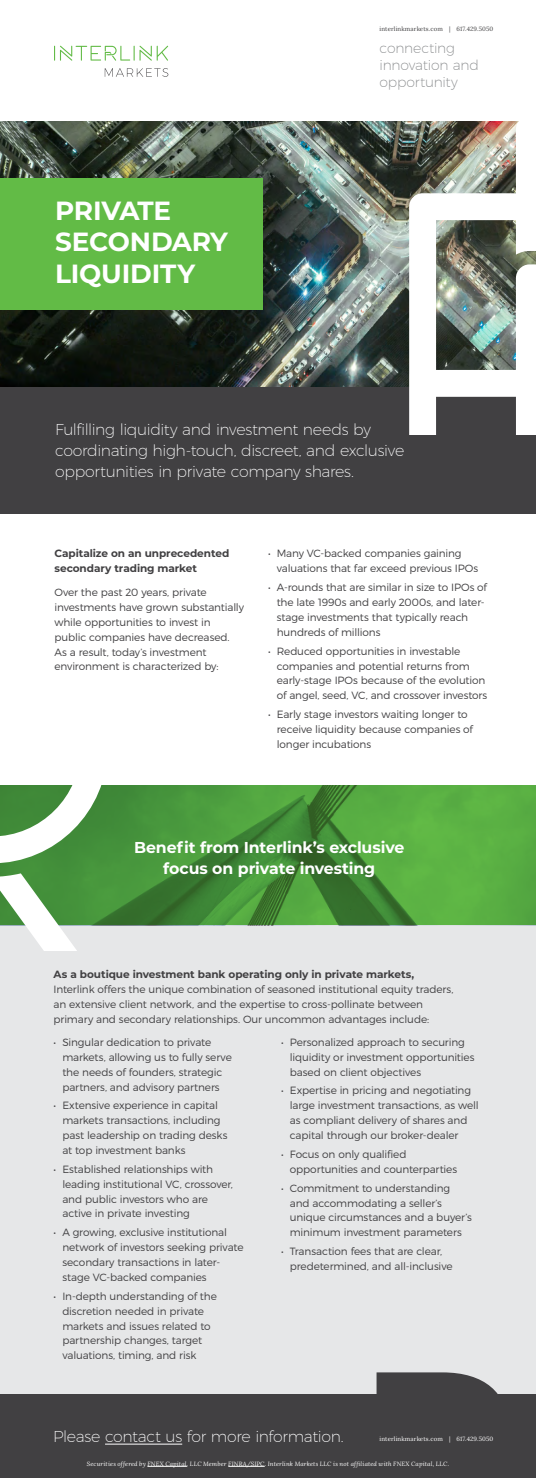
<style>
.page{position:relative;width:536px;height:1478px;background:#fff}
.page>*{position:absolute;margin:0;border:0;box-sizing:border-box;transform-origin:0 0}
.t1{font:700 26.25px/31.5px "Montserrat";letter-spacing:-.01em;color:#fff}
.t2{font:200 15.75px/21px "Montserrat";letter-spacing:-.02em;color:#fff}
.t3{font:700 15.75px/21px "Montserrat";letter-spacing:-.01em;color:#fff;text-align:center}
.t4{font:200 14px/16.8px "Montserrat";letter-spacing:-.015em;color:#86888a}
.t5{font:300 10.5px/14.9px "Montserrat";letter-spacing:-.01em;color:#414042}
.t6{font:700 10.5px/14.9px "Montserrat";letter-spacing:-.005em;color:#414042}
.t7{font:italic 6.12px "Lora";letter-spacing:.025em;color:#fff}
.t8{font:6.12px "Lora";letter-spacing:.015em;color:#414042}
.t9{font:6.12px "Lora";letter-spacing:.015em;color:#fff}
.s1{font-weight:700}
</style>
<div class="page">
<div style="left:0;top:925px;width:536px;height:477px;background:#e6e7e8"></div>
<img style="left:0;top:122px;width:409px;height:266px">
<svg style="left:54px;top:46px;width:114px;height:15px"></svg>
<svg style="left:105px;top:68px;width:63px;height:9px"></svg>
<div style="left:0;top:388px;width:536px;height:126px;background:#414042"></div>
<div style="left:0;top:179px;width:263px;height:131px;background:#62bb46"></div>
<img style="left:409px;top:121px;width:127px;height:313px">
<img style="left:0;top:785px;width:536px;height:140px">
<svg style="left:0;top:785px;width:108px;height:78px"></svg>
<svg style="left:0;top:873px;width:98px;height:77px"></svg>
<svg style="left:376px;top:1372px;width:122px;height:22px;background:#58585a"></svg>
<div style="left:0;top:1394px;width:536px;height:83px;background:#414042"></div>
<hr style="left:105px;top:1443px;width:77px;height:1px;background:#fff">
<hr style="left:147px;top:1465px;width:40px;height:1px;background:#fff">
<hr style="left:228px;top:1465px;width:37px;height:1px;background:#fff">
<p class="t8" style="left:379px;top:25px;width:115px">interlinkmarkets.com | 617.429.5050</p>
<p class="t1" style="left:55px;top:193px;width:174px">PRIVATE<br>SECONDARY<br>LIQUIDITY</p>
<p class="t4" style="left:379px;top:39px;width:101px">connecting innovation and opportunity</p>
<p class="t2" style="left:55px;top:417px;width:350px">Fulfilling liquidity and investment needs by coordinating high-touch, discreet, and exclusive opportunities in private company shares.</p>
<p class="t6" style="left:54px;top:545px;width:176px">Capitalize on an unprecedented secondary trading market</p>
<p class="t5" style="left:54px;top:584px;width:191px">Over the past 20 years, private investments have grown substantially while opportunities to invest in public companies have decreased.<br>As a result, today’s investment environment is characterized by:</p>
<p class="t5" style="left:276px;top:546px;width:203px;text-indent:-9px">• Many VC-backed companies gaining valuations that far exceed previous IPOs</p>
<p class="t5" style="left:276px;top:579px;width:212px;text-indent:-9px">• A-rounds that are similar in size to IPOs of the late 1990s and early 2000s, and later&shy;stage investments that typically reach hundreds of millions</p>
<p class="t5" style="left:276px;top:643px;width:212px;text-indent:-9px">• Reduced opportunities in investable companies and potential returns from early-stage IPOs because of the evolution of angel, seed, VC, and crossover investors</p>
<p class="t5" style="left:276px;top:706px;width:198px;text-indent:-9px">• Early stage investors waiting longer to receive liquidity because companies of longer incubations</p>
<p class="t3" style="left:134px;top:835px;width:272px">Benefit from Interlink’s exclusive focus on private investing</p>
<p class="t5" style="left:54px;top:966px;width:401px"><span class="s1">As a boutique investment bank operating only in private markets, </span>Interlink offers the unique combination of seasoned institutional equity traders, an extensive client network, and the expertise to cross-pollinate between primary and secondary relationships. Our uncommon advantages include:</p>
<p class="t5" style="left:62px;top:1034px;width:171px;text-indent:-9px">• Singular dedication to private markets, allowing us to fully serve the needs of founders, strategic partners, and advisory partners</p>
<p class="t5" style="left:62px;top:1097px;width:166px;text-indent:-9px">• Extensive experience in capital markets transactions, including past leadership on trading desks at top investment banks</p>
<p class="t5" style="left:62px;top:1161px;width:172px;text-indent:-9px">• Established relationships with leading institutional VC, crossover, and public investors who are active in private investing</p>
<p class="t5" style="left:62px;top:1224px;width:183px;text-indent:-9px">• A growing, exclusive institutional network of investors seeking private secondary transactions in later&shy;stage VC-backed companies</p>
<p class="t5" style="left:62px;top:1288px;width:156px;text-indent:-9px">• In-depth understanding of the discretion needed in private markets and issues related to partnership changes, target valuations, timing, and risk</p>
<p class="t5" style="left:290px;top:1034px;width:186px;text-indent:-9px">• Personalized approach to securing liquidity or investment opportunities based on client objectives</p>
<p class="t5" style="left:290px;top:1082px;width:190px;text-indent:-9px">• Expertise in pricing and negotiating large investment transactions, as well as compliant delivery of shares and capital through our broker-dealer</p>
<p class="t5" style="left:290px;top:1146px;width:169px;text-indent:-9px">• Focus on only qualified opportunities and counterparties</p>
<p class="t5" style="left:290px;top:1180px;width:183px;text-indent:-9px">• Commitment to understanding and accommodating a seller’s unique circumstances and a buyer’s minimum investment parameters</p>
<p class="t5" style="left:290px;top:1243px;width:164px;text-indent:-9px">• Transaction fees that are clear, predetermined, and all-inclusive</p>
<p class="t2" style="left:53px;top:1423px;width:292px">Please contact us for more information.</p>
<p class="t9" style="left:379px;top:1435px;width:115px">interlinkmarkets.com | 617.429.5050</p>
<p class="t7" style="left:87px;top:1459px;width:363px">Securities offered by FNEX Capital, LLC Member FINRA/SIPC. Interlink Markets LLC is not affiliated with FNEX Capital, LLC.</p>
</div>
